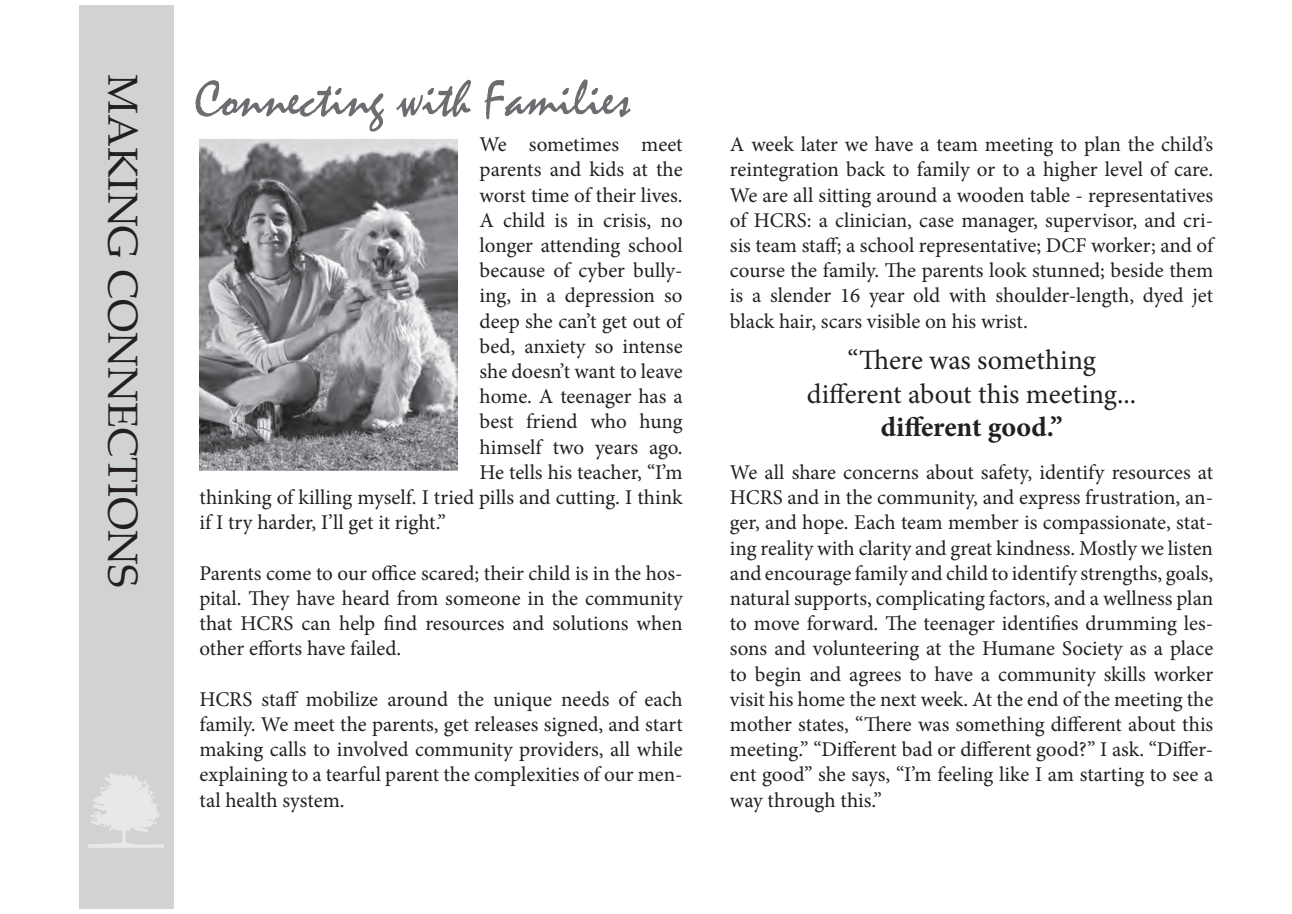
<style>
.page{position:relative;width:1292px;height:914px;background:#fff}
.page>*{position:absolute;margin:0;border:0;box-sizing:border-box;transform-origin:0 0}
.t1{font:52.5px "Mistral";color:#6c6d70}
.t2{font:42px "Book Antiqua";color:#231f20}
.t3{font:28px/33.6px "Minion Pro";color:#231f20;text-align:center}
.t4{font:700 28px "Minion Pro";color:#231f20}
.t5{font:21px/25.2px "Minion Pro";color:#231f20;text-align:justify}
</style>
<div class="page">
<div style="left:79px;top:5px;width:94px;height:903px;background:#d1d2d4"></div>
<img style="left:91px;top:773px;width:22px;height:49px">
<img style="left:200px;top:139px;width:257px;height:331px">
<h2 class="t2" style="left:152px;top:74px;width:514px;rotate:90deg">MAKING CONNECTIONS</h2>
<h1 class="t1" style="left:195px;top:67px;width:437px">Connecting with Families</h1>
<p class="t5" style="left:479px;top:132px;width:205px">We sometimes meet</p>
<p class="t5" style="left:479px;top:157px;width:204px">parents and kids at the</p>
<p class="t5" style="left:479px;top:182px;width:205px">worst time of their lives.</p>
<p class="t5" style="left:479px;top:207px;width:205px">A child is in crisis, no</p>
<p class="t5" style="left:479px;top:233px;width:205px">longer attending school</p>
<p class="t5" style="left:479px;top:258px;width:205px">because of cyber bully-</p>
<p class="t5" style="left:479px;top:283px;width:205px">ing, in a depression so</p>
<p class="t5" style="left:479px;top:308px;width:205px">deep she can’t get out of</p>
<p class="t5" style="left:479px;top:333px;width:205px">bed, anxiety so intense</p>
<p class="t5" style="left:479px;top:359px;width:204px">she doesn’t want to leave</p>
<p class="t5" style="left:479px;top:384px;width:204px">home. A teenager has a</p>
<p class="t5" style="left:479px;top:409px;width:205px">best friend who hung</p>
<p class="t5" style="left:479px;top:434px;width:205px">himself two years ago.</p>
<p class="t5" style="left:479px;top:459px;width:205px">He tells his teacher, “I’m</p>
<p class="t5" style="left:199px;top:485px;width:485px">thinking of killing myself. I tried pills and cutting. I think</p>
<p class="t5" style="left:199px;top:510px;width:248px">if I try harder, I’ll get it right.”</p>
<p class="t5" style="left:199px;top:560px;width:485px">Parents come to our office scared; their child is in the hos&shy;pital. They have heard from someone in the community that HCRS can help find resources and solutions when other efforts have failed.</p>
<p class="t5" style="left:199px;top:686px;width:485px">HCRS staff mobilize around the unique needs of each family. We meet the parents, get releases signed, and start making calls to involved community providers, all while explaining to a tearful parent the complexities of our men&shy;tal health system.</p>
<p class="t5" style="left:730px;top:132px;width:485px">A week later we have a team meeting to plan the child’s reintegration back to family or to a higher level of care.<br>We are all sitting around a wooden table - representatives of HCRS: a clinician, case manager, supervisor, and cri&shy;sis team staff; a school representative; DCF worker; and of course the family. The parents look stunned; beside them is a slender 16 year old with shoulder-length, dyed jet black hair, scars visible on his wrist.</p>
<h3 class="t3" style="left:807px;top:343px;width:331px">“There was something different about this meeting...</h3>
<h3 class="t4" style="left:880px;top:407px;width:183px">different good.”</h3>
<p class="t5" style="left:730px;top:459px;width:485px">We all share concerns about safety, identify resources at HCRS and in the community, and express frustration, an&shy;ger, and hope. Each team member is compassionate, stat&shy;ing reality with clarity and great kindness. Mostly we listen and encourage family and child to identify strengths, goals, natural supports, complicating factors, and a wellness plan to move forward. The teenager identifies drumming les&shy;sons and volunteering at the Humane Society as a place to begin and agrees to have a community skills worker visit his home the next week. At the end of the meeting the mother states, “There was something different about this meeting.” “Different bad or different good?” I ask. “Differ&shy;ent good” she says, “I’m feeling like I am starting to see a way through this.”</p>
</div>
